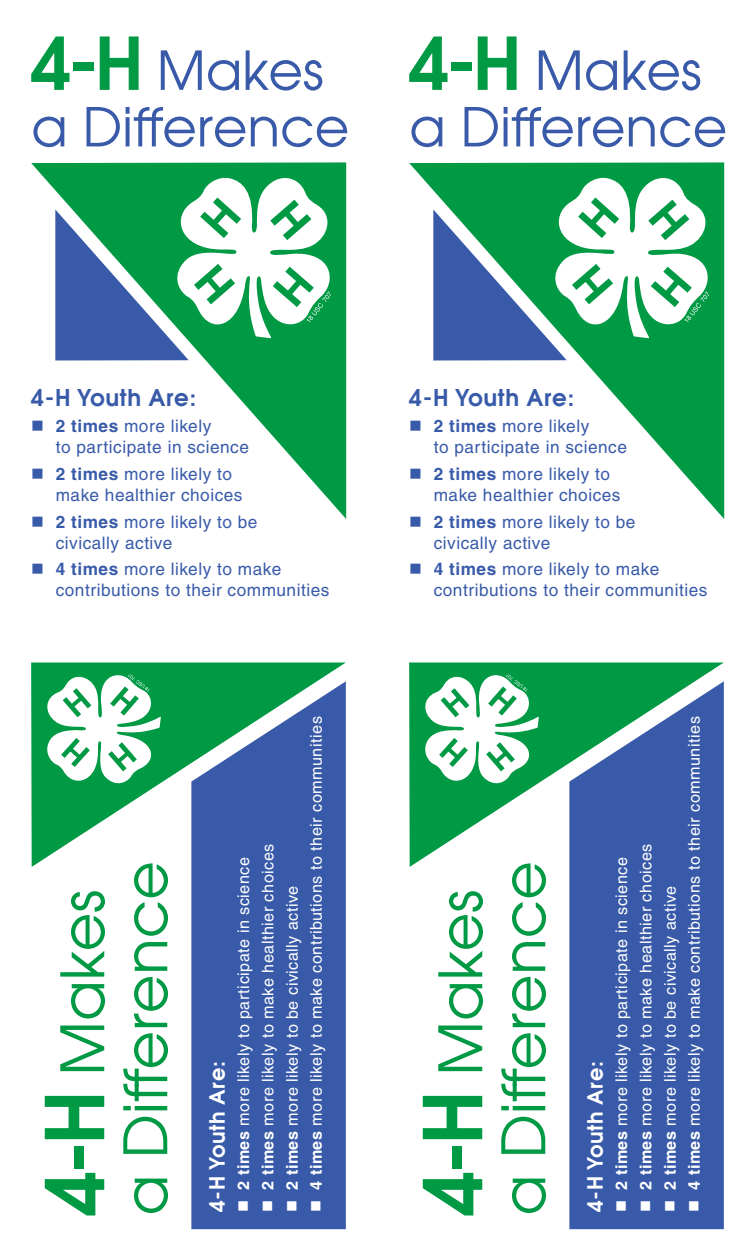
<style>
.page{position:relative;width:756px;height:1260px;background:#fff}
.page>*{position:absolute;margin:0;border:0;box-sizing:border-box;transform-origin:0 0}
.t1{font:59.5px/63px "Avant Garde";color:#094}
.t2{font:53.38px/56.5px "Avant Garde";color:#385aa9}
.t3{font:600 22.93px "Avant Garde";letter-spacing:.03em;color:#385aa9}
.t4{font:600 21px "Avant Garde";letter-spacing:.03em;color:#fff}
.t5{font:17.32px/21px "Helvetica";letter-spacing:.03em;color:#385aa9}
.t6{font:16.1px "Helvetica";letter-spacing:.03em;color:#fff}
.s1{font-weight:600;font-size:72.27px;color:#094}
.s2{font-weight:700}
.s3{font-weight:600;font-size:80.5px}
</style>
<div class="page">
<svg style="left:31px;top:162px;width:315px;height:357px"></svg>
<svg style="left:55px;top:178px;width:277px;height:182px"></svg>
<svg style="left:31px;top:663px;width:314px;height:204px;fill:#094"></svg>
<svg style="left:191px;top:681px;width:155px;height:548px;background:#3b63a5"></svg>
<svg style="left:47px;top:674px;width:114px;height:109px"></svg>
<svg style="left:409px;top:162px;width:315px;height:357px"></svg>
<svg style="left:433px;top:178px;width:277px;height:182px"></svg>
<svg style="left:409px;top:663px;width:314px;height:204px;fill:#094"></svg>
<svg style="left:569px;top:681px;width:155px;height:548px;background:#3b63a5"></svg>
<svg style="left:425px;top:674px;width:114px;height:109px"></svg>
<svg style="left:45px;top:432px;width:17px;height:1px"></svg>
<svg style="left:273px;top:1183px;width:1px;height:17px"></svg>
<svg style="left:298px;top:1183px;width:1px;height:17px"></svg>
<svg style="left:322px;top:1183px;width:1px;height:17px"></svg>
<svg style="left:423px;top:432px;width:17px;height:1px"></svg>
<svg style="left:651px;top:1183px;width:1px;height:17px"></svg>
<svg style="left:676px;top:1183px;width:1px;height:17px"></svg>
<svg style="left:700px;top:1183px;width:1px;height:17px"></svg>
<h2 class="t2" style="left:31px;top:41px;width:320px"><span class="s1">4-H</span> Makes a Difference</h2>
<h2 class="t2" style="left:409px;top:41px;width:320px"><span class="s1">4-H</span> Makes a Difference</h2>
<h3 class="t3" style="left:31px;top:382px;width:166px">4-H Youth Are:</h3>
<p class="t5" style="left:56px;top:416px;width:195px;text-indent:-25px">■ <span class="s2">2 times</span> more likely<br>to participate in science</p>
<p class="t5" style="left:56px;top:463px;width:188px;text-indent:-25px">■ <span class="s2">2 times</span> more likely to make healthier choices</p>
<p class="t5" style="left:56px;top:511px;width:203px;text-indent:-25px">■ <span class="s2">2 times</span> more likely to be civically active</p>
<p class="t5" style="left:56px;top:559px;width:275px;text-indent:-25px">■ <span class="s2">4 times</span> more likely to make contributions to their communities</p>
<h1 class="t1" style="left:50px;top:1216px;width:356px;rotate:-90deg"><span class="s3">4-H</span> Makes a Difference</h1>
<p class="t4" style="left:203px;top:1212px;width:152px;rotate:-90deg">4-H Youth Are:</p>
<p class="t6" style="left:234px;top:1212px;width:356px;rotate:-90deg">■ <span class="s2">2 times</span> more likely to participate in science</p>
<p class="t6" style="left:258px;top:1212px;width:370px;rotate:-90deg">■ <span class="s2">2 times</span> more likely to make healthier choices</p>
<p class="t6" style="left:283px;top:1212px;width:328px;rotate:-90deg">■ <span class="s2">2 times</span> more likely to be civically active</p>
<p class="t6" style="left:307px;top:1212px;width:497px;rotate:-90deg">■ <span class="s2">4 times</span> more likely to make contributions to their communities</p>
<h3 class="t3" style="left:409px;top:382px;width:166px">4-H Youth Are:</h3>
<p class="t5" style="left:434px;top:416px;width:195px;text-indent:-25px">■ <span class="s2">2 times</span> more likely<br>to participate in science</p>
<p class="t5" style="left:434px;top:463px;width:188px;text-indent:-25px">■ <span class="s2">2 times</span> more likely to make healthier choices</p>
<p class="t5" style="left:434px;top:511px;width:203px;text-indent:-25px">■ <span class="s2">2 times</span> more likely to be civically active</p>
<p class="t5" style="left:434px;top:559px;width:275px;text-indent:-25px">■ <span class="s2">4 times</span> more likely to make contributions to their communities</p>
<h1 class="t1" style="left:428px;top:1216px;width:356px;rotate:-90deg"><span class="s3">4-H</span> Makes a Difference</h1>
<p class="t4" style="left:581px;top:1212px;width:152px;rotate:-90deg">4-H Youth Are:</p>
<p class="t6" style="left:612px;top:1212px;width:356px;rotate:-90deg">■ <span class="s2">2 times</span> more likely to participate in science</p>
<p class="t6" style="left:636px;top:1212px;width:370px;rotate:-90deg">■ <span class="s2">2 times</span> more likely to make healthier choices</p>
<p class="t6" style="left:661px;top:1212px;width:328px;rotate:-90deg">■ <span class="s2">2 times</span> more likely to be civically active</p>
<p class="t6" style="left:685px;top:1212px;width:497px;rotate:-90deg">■ <span class="s2">4 times</span> more likely to make contributions to their communities</p>
</div>
